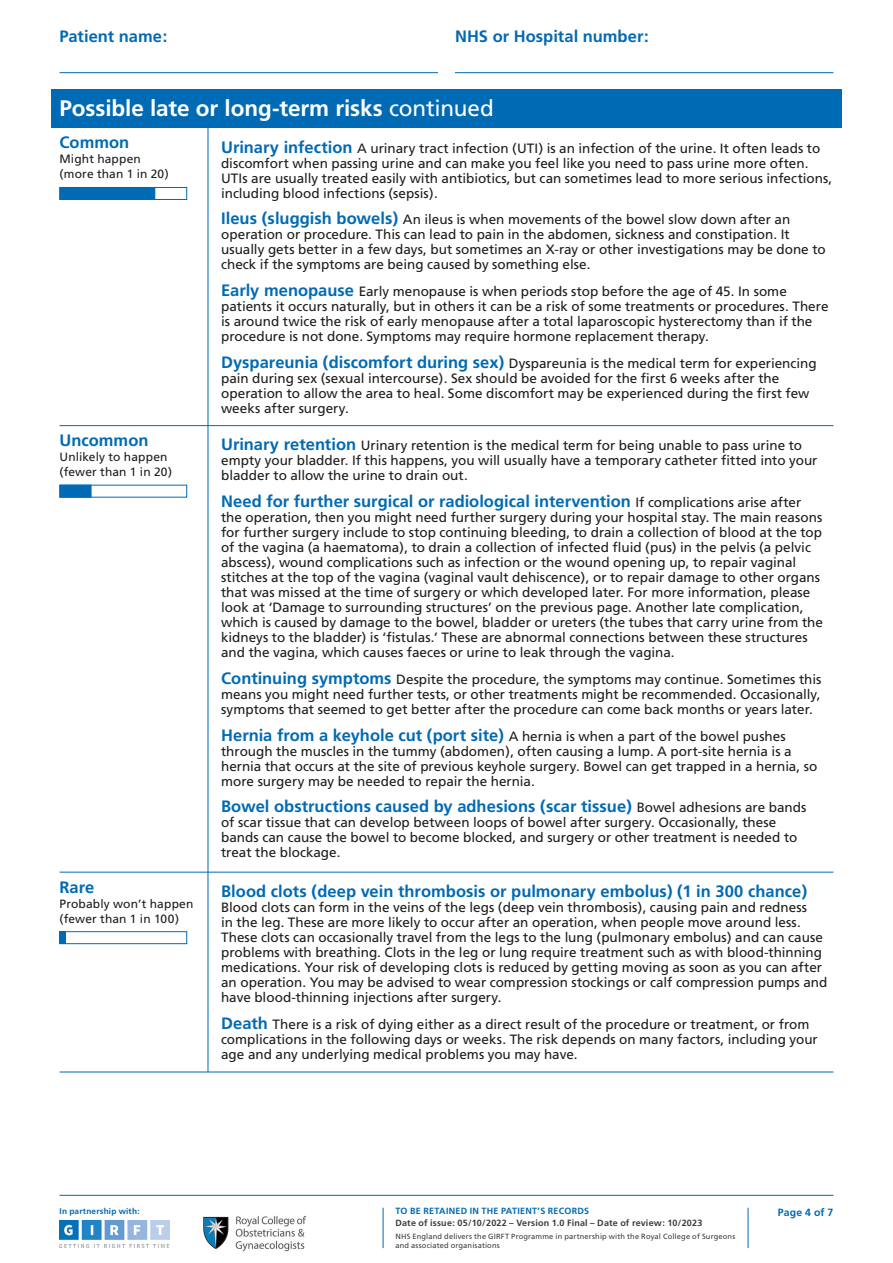
<style>
.page{position:relative;width:893px;height:1263px;background:#fff}
.page>*{position:absolute;margin:0;border:0;box-sizing:border-box;transform-origin:0 0}
.t1{font:700 22.5px "Frutiger";letter-spacing:-.005em;color:#fff}
.t2{font:700 16.5px "Frutiger";color:#006ab4}
.t3{font:13.5px/15px "Frutiger";color:#1d1d1b}
.t4{font:12px/15px "Frutiger";letter-spacing:.01em;color:#1d1d1b}
.t5{font:700 10.5px "Frutiger";letter-spacing:.015em;color:#006ab4}
.t6{font:700 9px "Frutiger";letter-spacing:.02em;color:#3c3c3b}
.t7{font:700 9px "Frutiger";letter-spacing:.025em;color:#006ab4}
.t8{font:700 8.25px "Frutiger";letter-spacing:.025em;color:#006ab4}
.t9{font:7.5px/9px "Frutiger";letter-spacing:.02em;color:#3c3c3b}
.s1{font-weight:400}
.s2{font-weight:700;font-size:16.5px;color:#006ab4}
.s3{font-weight:400;font-size:13.5px;color:#1d1d1b}
</style>
<div class="page">
<hr style="left:383px;top:1208px;width:1px;height:40px;background:#006ab4">
<hr style="left:748px;top:1208px;width:1px;height:40px;background:#006ab4">
<img style="left:60px;top:1220px;width:109px;height:28px">
<img style="left:203px;top:1215px;width:104px;height:37px">
<hr style="left:60px;top:1195px;width:773px;height:1px;background:#006ab4">
<div style="left:51px;top:89px;width:791px;height:39px;background:#006ab4"></div>
<hr style="left:60px;top:425px;width:773px;height:1px;background:#006ab4">
<hr style="left:60px;top:872px;width:773px;height:1px;background:#006ab4">
<hr style="left:60px;top:1071px;width:773px;height:1px;background:#006ab4">
<hr style="left:208px;top:128px;width:1px;height:944px;background:#006ab4">
<div style="left:60px;top:485px;width:31px;height:12px;background:#006ab4"></div>
<div style="left:60px;top:931px;width:127px;height:13px;border:1px solid #006ab4"></div>
<div style="left:60px;top:931px;width:6px;height:13px;background:#006ab4"></div>
<div style="left:60px;top:187px;width:127px;height:13px;border:1px solid #006ab4"></div>
<div style="left:60px;top:187px;width:95px;height:13px;background:#006ab4"></div>
<hr style="left:60px;top:72px;width:378px;height:1px;background:#006ab4">
<hr style="left:455px;top:72px;width:378px;height:1px;background:#006ab4">
<h2 class="t2" style="left:60px;top:27px;width:109px">Patient name:</h2>
<h2 class="t2" style="left:455px;top:27px;width:195px">NHS or Hospital number:</h2>
<h2 class="t1" style="left:60px;top:95px;width:436px">Possible late or long-term risks <span class="s1">continued</span></h2>
<h2 class="t2" style="left:60px;top:133px;width:71px">Common</h2>
<h2 class="t4" style="left:60px;top:152px;width:111px">Might happen (more than 1 in 20)</h2>
<h2 class="t3" style="left:221px;top:141px;width:613px"><span class="s2">Urinary infection</span> A urinary tract infection (UTI) is an infection of the urine. It often leads to discomfort when passing urine and can make you feel like you need to pass urine more often.<br>UTIs are usually treated easily with antibiotics, but can sometimes lead to more serious infections, including blood infections (sepsis).</h2>
<h2 class="t3" style="left:221px;top:212px;width:606px"><span class="s2">Ileus (sluggish bowels)</span> An ileus is when movements of the bowel slow down after an operation or procedure. This can lead to pain in the abdomen, sickness and constipation. It usually gets better in a few days, but sometimes an X-ray or other investigations may be done to check if the symptoms are being caused by something else.</h2>
<h2 class="t3" style="left:221px;top:284px;width:609px"><span class="s2">Early menopause</span> Early menopause is when periods stop before the age of 45. In some patients it occurs naturally, but in others it can be a risk of some treatments or procedures. There is around twice the risk of early menopause after a total laparoscopic hysterectomy than if the procedure is not done. Symptoms may require hormone replacement therapy.</h2>
<h2 class="t3" style="left:221px;top:356px;width:597px"><span class="s2">Dyspareunia (discomfort during sex)</span> Dyspareunia is the medical term for experiencing pain during sex (sexual intercourse). Sex should be avoided for the first 6 weeks after the operation to allow the area to heal. Some discomfort may be experienced during the first few weeks after surgery.</h2>
<h2 class="t3" style="left:221px;top:438px;width:598px"><span class="s2">Urinary retention</span> Urinary retention is the medical term for being unable to pass urine to empty your bladder. If this happens, you will usually have a temporary catheter fitted into your bladder to allow the urine to drain out.</h2>
<h2 class="t2" style="left:221px;top:492px;width:582px">Need for further surgical or radiological intervention <span class="s3">If complications arise after</span></h2>
<h2 class="t3" style="left:221px;top:510px;width:603px">the operation, then you might need further surgery during your hospital stay. The main reasons for further surgery include to stop continuing bleeding, to drain a collection of blood at the top of the vagina (a haematoma), to drain a collection of infected fluid (pus) in the pelvis (a pelvic abscess), wound complications such as infection or the wound opening up, to repair vaginal stitches at the top of the vagina (vaginal vault dehiscence), or to repair damage to other organs that was missed at the time of surgery or which developed later. For more information, please look at ‘Damage to surrounding structures’ on the previous page. Another late complication, which is caused by damage to the bowel, bladder or ureters (the tubes that carry urine from the kidneys to the bladder) is ‘fistulas.’ These are abnormal connections between these structures and the vagina, which causes faeces or urine to leak through the vagina.</h2>
<h2 class="t3" style="left:221px;top:672px;width:602px;text-align:justify"><span class="s2">Continuing symptoms</span> Despite the procedure, the symptoms may continue. Sometimes this means you might need further tests, or other treatments might be recommended. Occasionally, symptoms that seemed to get better after the procedure can come back months or years later.</h2>
<h2 class="t3" style="left:221px;top:728px;width:598px"><span class="s2">Hernia from a keyhole cut (port site)</span> A hernia is when a part of the bowel pushes through the muscles in the tummy (abdomen), often causing a lump. A port-site hernia is a hernia that occurs at the site of previous keyhole surgery. Bowel can get trapped in a hernia, so more surgery may be needed to repair the hernia.</h2>
<h2 class="t2" style="left:221px;top:797px;width:587px">Bowel obstructions caused by adhesions (scar tissue) <span class="s3">Bowel adhesions are bands</span></h2>
<h2 class="t3" style="left:221px;top:815px;width:578px">of scar tissue that can develop between loops of bowel after surgery. Occasionally, these bands can cause the bowel to become blocked, and surgery or other treatment is needed to treat the blockage.</h2>
<h2 class="t2" style="left:221px;top:881px;width:588px">Blood clots (deep vein thrombosis or pulmonary embolus) (1 in 300 chance)</h2>
<h2 class="t3" style="left:221px;top:900px;width:608px">Blood clots can form in the veins of the legs (deep vein thrombosis), causing pain and redness<br>in the leg. These are more likely to occur after an operation, when people move around less.<br>These clots can occasionally travel from the legs to the lung (pulmonary embolus) and can cause problems with breathing. Clots in the leg or lung require treatment such as with blood-thinning medications. Your risk of developing clots is reduced by getting moving as soon as you can after an operation. You may be advised to wear compression stockings or calf compression pumps and have blood-thinning injections after surgery.</h2>
<h2 class="t3" style="left:221px;top:1016px;width:598px"><span class="s2">Death</span> There is a risk of dying either as a direct result of the procedure or treatment, or from complications in the following days or weeks. The risk depends on many factors, including your age and any underlying medical problems you may have.</h2>
<h2 class="t2" style="left:60px;top:431px;width:91px">Uncommon</h2>
<h2 class="t4" style="left:60px;top:449px;width:114px">Unlikely to happen (fewer than 1 in 20)</h2>
<h2 class="t2" style="left:60px;top:877px;width:36px">Rare</h2>
<h2 class="t4" style="left:60px;top:896px;width:135px">Probably won’t happen (fewer than 1 in 100)</h2>
<p class="t8" style="left:60px;top:1206px;width:82px">In partnership with:</p>
<p class="t5" style="left:778px;top:1206px;width:57px">Page 4 of 7</p>
<p class="t7" style="left:395px;top:1206px;width:195px">TO BE RETAINED IN THE PATIENT’S RECORDS</p>
<p class="t6" style="left:395px;top:1217px;width:308px">Date of issue: 05/10/2022 – Version 1.0 Final – Date of review: 10/2023</p>
<p class="t9" style="left:395px;top:1232px;width:341px">NHS England delivers the GIRFT Programme in partnership with the Royal College of Surgeons and associated organisations</p>
</div>
